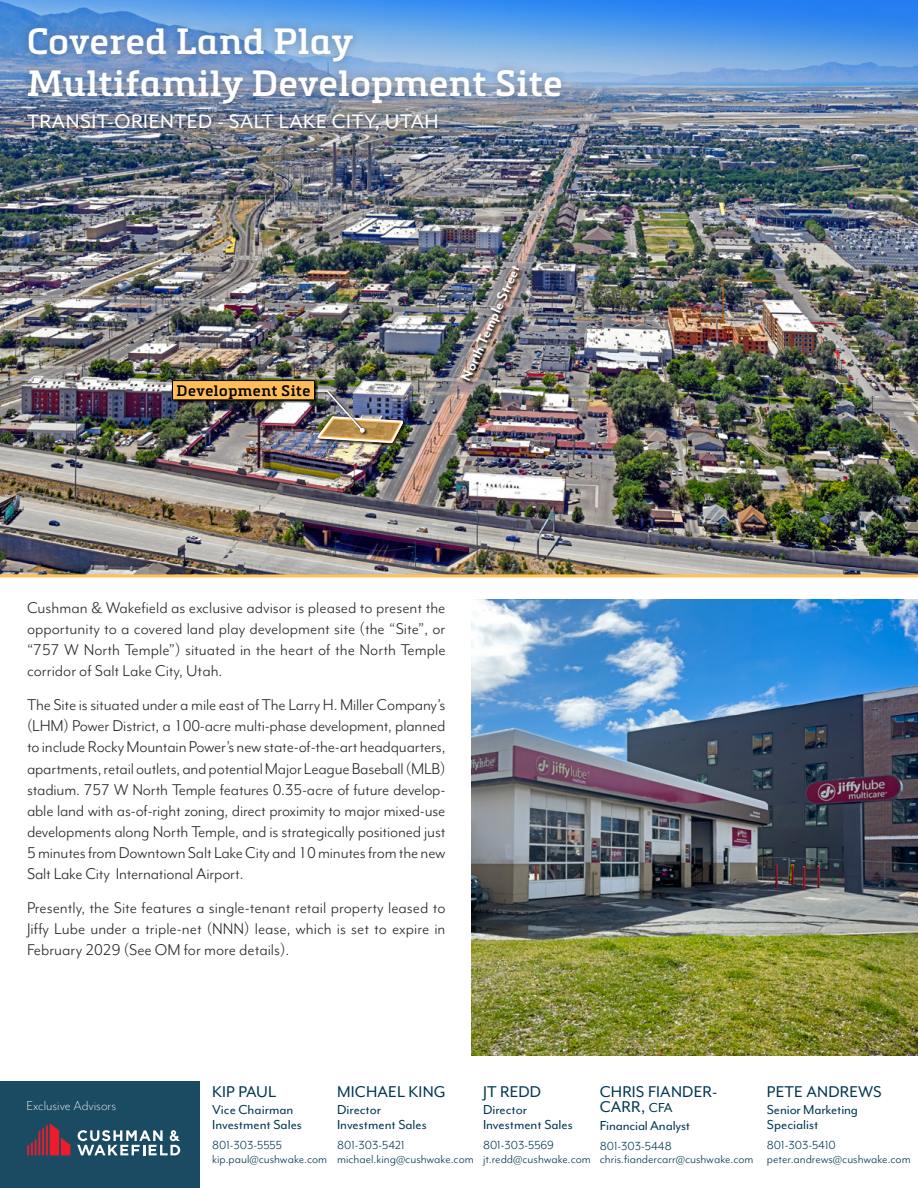
<style>
.page{position:relative;width:918px;height:1188px;background:#fff}
.page>*{position:absolute;margin:0;border:0;box-sizing:border-box;transform-origin:0 0}
.t1{font:600 36px/42px "Metronic Slab Pro";letter-spacing:.02em;color:#fff}
.t2{font:22.5px "Mr Eaves Mod OT";letter-spacing:.025em;color:#fff}
.t3{font:18px/21px "Mr Eaves Mod OT";color:#292829;text-align:justify}
.t4{font:18px/15px "Mr Eaves Mod OT";letter-spacing:.01em;color:#023751}
.t5{font:700 16.5px "Mr Eaves Mod OT";color:#fff}
.t6{font:15px/15px "Mr Eaves Mod OT";color:#023751}
.t7{font:300 15px "Mr Eaves Mod OT";color:#fff}
.t8{font:600 15px "Metronic Slab Pro";letter-spacing:.04em;color:#000}
.t9{font:13.5px/13.5px "Mr Eaves Mod OT";color:#023751}
.s1{font-size:15px}
</style>
<div class="page">
<img style="left:0;top:0;width:918px;height:574px">
<img style="left:471px;top:599px;width:447px;height:456px">
<hr style="left:0;top:574px;width:918px;height:3px;background:#ffc158">
<div style="left:19px;top:18px;width:551px;height:96px;background:#000;opacity:.25"></div>
<div style="left:18px;top:104px;width:429px;height:35px;background:#000;opacity:.25"></div>
<img style="left:460px;top:265px;width:63px;height:120px">
<div style="left:318px;top:417px;width:89px;height:30px;background:#000;opacity:.75"></div>
<div style="left:0;top:1081px;width:200px;height:107px;background:#1b4b62"></div>
<svg style="left:27px;top:1123px;width:43px;height:32px"></svg>
<svg style="left:77px;top:1130px;width:103px;height:25px"></svg>
<img style="left:272px;top:390px;width:134px;height:55px">
<div style="left:172px;top:380px;width:146px;height:23px;background:#000;opacity:.75"></div>
<div style="left:172px;top:381px;width:143px;height:19px;background:#ffbd59"></div>
<div style="left:172px;top:380px;width:143px;height:20px;border:1px solid #000"></div>
<h1 class="t1" style="left:27px;top:19px;width:537px">Covered Land Play<br>Multifamily Development Site</h1>
<p class="t2" style="left:27px;top:109px;width:413px">TRANSIT-ORIENTED - SALT LAKE CITY, UTAH</p>
<p class="t8" style="left:177px;top:381px;width:135px">Development Site</p>
<p class="t5" style="left:456px;top:376px;width:127px;rotate:-66deg">North Temple Street</p>
<p class="t3" style="left:27px;top:597px;width:420px">Cushman &amp; Wakefield as exclusive advisor is pleased to present the opportunity to a covered land play development site (the “Site”, or “757 W North Temple”) situated in the heart of the North Temple corridor of Salt Lake City, Utah.</p>
<p class="t3" style="left:27px;top:694px;width:420px">The Site is situated under a mile east of The Larry H. Miller Company’s (LHM) Power District, a 100-acre multi-phase development, planned to include Rocky Mountain Power’s new state-of-the-art headquarters, apartments, retail outlets, and potential Major League Baseball (MLB) stadium. 757 W North Temple features 0.35-acre of future develop&shy;able land with as-of-right zoning, direct proximity to major mixed-use developments along North Temple, and is strategically positioned just 5 minutes from Downtown Salt Lake City and 10 minutes from the new Salt Lake City International Airport.</p>
<p class="t3" style="left:27px;top:897px;width:420px">Presently, the Site features a single-tenant retail property leased to Jiffy Lube under a triple-net (NNN) lease, which is set to expire in February 2029 (See OM for more details).</p>
<p class="t7" style="left:27px;top:1097px;width:91px">Exclusive Advisors</p>
<p class="t4" style="left:212px;top:1084px;width:66px">KIP PAUL</p>
<p class="t6" style="left:212px;top:1102px;width:91px">Vice Chairman<br>Investment Sales</p>
<p class="t9" style="left:212px;top:1139px;width:117px">801-303-5555 kip.paul@cushwake.com</p>
<p class="t4" style="left:337px;top:1084px;width:110px">MICHAEL KING</p>
<p class="t6" style="left:337px;top:1102px;width:91px">Director<br>Investment Sales</p>
<p class="t9" style="left:337px;top:1139px;width:138px">801-303-5421 michael.king@cushwake.com</p>
<p class="t4" style="left:483px;top:1084px;width:60px">JT REDD</p>
<p class="t6" style="left:483px;top:1102px;width:91px">Director<br>Investment Sales</p>
<p class="t9" style="left:483px;top:1139px;width:109px">801-303-5569 jt.redd@cushwake.com</p>
<p class="t4" style="left:600px;top:1084px;width:119px">CHRIS FIANDER-<br>CARR, <span class="s1">CFA</span></p>
<p class="t6" style="left:600px;top:1117px;width:92px">Financial Analyst</p>
<p class="t9" style="left:600px;top:1139px;width:155px">801-303-5448 chris.fiandercarr@cushwake.com</p>
<p class="t4" style="left:767px;top:1084px;width:116px">PETE ANDREWS</p>
<p class="t6" style="left:767px;top:1102px;width:93px">Senior Marketing<br>Specialist</p>
<p class="t9" style="left:767px;top:1139px;width:145px">801-303-5410 peter.andrews@cushwake.com</p>
</div>
